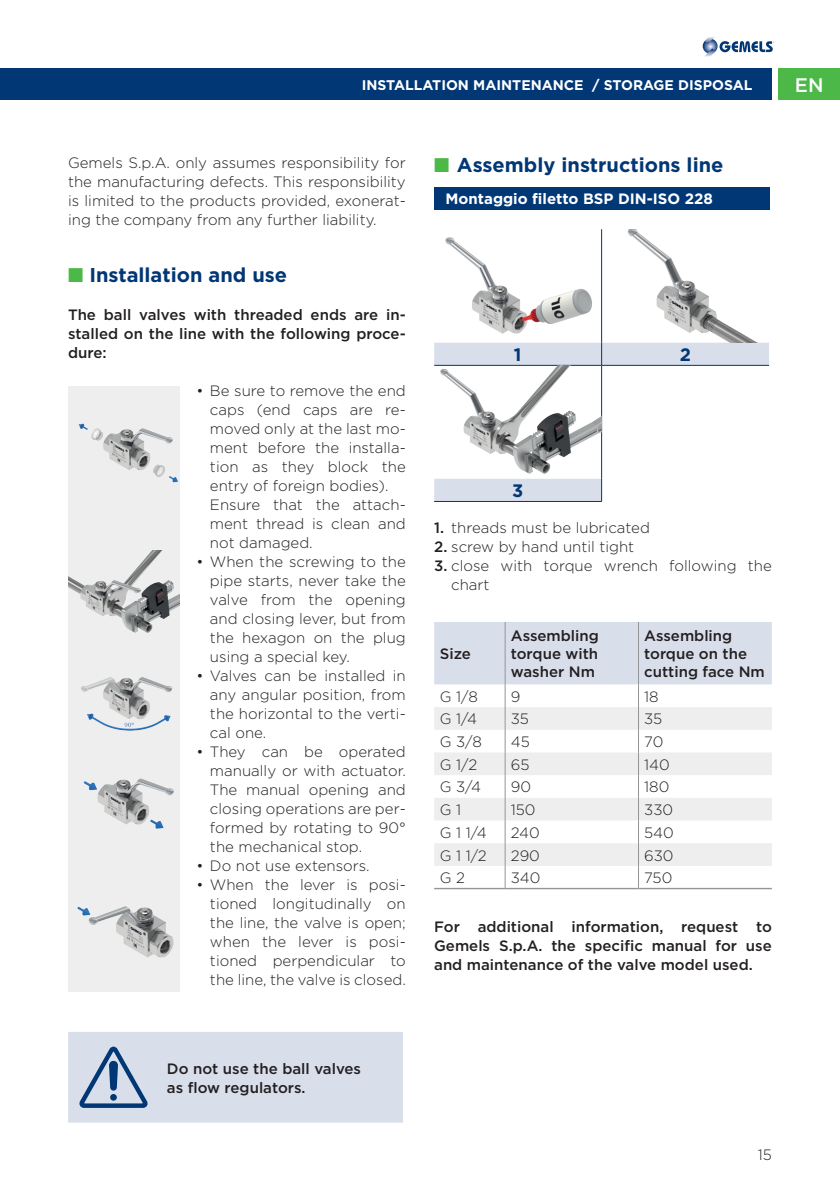
<style>
.page{position:relative;width:840px;height:1191px;background:#fff}
.page>*{position:absolute;margin:0;border:0;box-sizing:border-box;transform-origin:0 0}
.Testo{font:700 20px "Gotham";color:#013775}
.t1{font:500 19.6px "Gotham";color:#fff}
.Testo-2{font:700 18px "Gotham";color:#013775}
.Testo-3{font:300 15px/19px "Gotham";color:#231f20;text-align:justify}
.Testo-4{font:500 15px/19px "Gotham";color:#231f20;text-align:justify}
.Testo_rientro{font:300 15px/19px "Gotham";color:#231f20}
.Testo_rientro-2{font:500 15px/18px "Gotham";color:#231f20}
.Testo-5{font:700 15px "Gotham";color:#fff}
.t2{font:700 14px "Gotham";color:#fff}
.s1{color:#4cb848}
.s2{font-weight:500}
</style>
<div class="page">
<div style="left:778px;top:68px;width:61px;height:32px;background:#4cb848"></div>
<div style="left:0;top:68px;width:771px;height:32px;background:#013775"></div>
<svg style="left:703px;top:37px;width:69px;height:20px"></svg>
<div style="left:68px;top:386px;width:111px;height:605px;background:#eeeeef"></div>
<img style="left:78px;top:423px;width:100px;height:60px">
<img style="left:68px;top:551px;width:111px;height:82px">
<img style="left:81px;top:677px;width:92px;height:54px">
<img style="left:83px;top:778px;width:91px;height:51px">
<img style="left:77px;top:906px;width:97px;height:52px">
<div style="left:68px;top:1032px;width:335px;height:90px;background:#d9deeb"></div>
<div style="left:434px;top:187px;width:335px;height:23px;background:#013775"></div>
<svg style="left:434px;top:343px;width:334px;height:158px"></svg>
<hr style="left:434px;top:365px;width:167px;height:1px;background:#013775">
<hr style="left:601px;top:365px;width:167px;height:1px;background:#013775">
<hr style="left:434px;top:501px;width:167px;height:1px;background:#013775">
<hr style="left:601px;top:229px;width:1px;height:114px;background:#013775">
<svg style="left:601px;top:343px;width:1px;height:22px"></svg>
<hr style="left:601px;top:366px;width:1px;height:113px;background:#013775">
<svg style="left:601px;top:479px;width:1px;height:22px"></svg>
<img style="left:445px;top:237px;width:147px;height:97px">
<img style="left:617px;top:229px;width:151px;height:114px">
<img style="left:434px;top:366px;width:167px;height:113px">
<svg style="left:434px;top:622px;width:337px;height:266px"></svg>
<hr style="left:434px;top:888px;width:71px;height:1px;background:#939598">
<hr style="left:505px;top:888px;width:133px;height:1px;background:#939598">
<hr style="left:638px;top:888px;width:133px;height:1px;background:#939598">
<p class="t2" style="left:361px;top:75px;width:392px">INSTALLATION MAINTENANCE / STORAGE DISPOSAL</p>
<h2 class="t1" style="left:794px;top:72px;width:30px">EN</h2>
<p class="Testo-3" style="left:68px;top:153px;width:339px">Gemels S.p.A. only assumes responsibility for the manufacturing defects. This responsibility is limited to the products provided, exonerat&shy;ing the company from any further liability.</p>
<p class="Testo" style="left:68px;top:262px;width:220px"><span class="s1">■</span> Installation and use</p>
<p class="Testo-4" style="left:68px;top:305px;width:339px">The ball valves with threaded ends are in&shy;stalled on the line with the following proce&shy;dure:</p>
<p class="Testo-3" style="left:210px;top:381px;width:197px;text-indent:-13px">• Be sure to remove the end caps (end caps are re&shy;moved only at the last mo&shy;ment before the installa&shy;tion as they block the entry of foreign bodies).</p>
<p class="Testo-3" style="left:210px;top:495px;width:197px">Ensure that the attach&shy;ment thread is clean and not damaged.</p>
<p class="Testo-3" style="left:210px;top:552px;width:197px;text-indent:-13px">• When the screwing to the pipe starts, never take the valve from the opening and closing lever, but from the hexagon on the plug using a special key.</p>
<p class="Testo-3" style="left:210px;top:666px;width:197px;text-indent:-13px">• Valves can be installed in any angular position, from the horizontal to the verti&shy;cal one.</p>
<p class="Testo-3" style="left:210px;top:742px;width:197px;text-indent:-13px">• They can be operated manually or with actuator.<br>The manual opening and closing operations are per&shy;formed by rotating to 90° the mechanical stop.</p>
<p class="Testo-3" style="left:196px;top:856px;width:174px">• Do not use extensors.</p>
<p class="Testo-3" style="left:210px;top:875px;width:197px;text-indent:-13px">• When the lever is posi&shy;tioned longitudinally on the line, the valve is open; when the lever is posi&shy;tioned perpendicular to the line, the valve is closed.</p>
<p class="Testo" style="left:434px;top:152px;width:290px"><span class="s1">■</span> Assembly instructions line</p>
<p class="Testo-5" style="left:445px;top:188px;width:269px">Montaggio filetto BSP DIN-ISO 228</p>
<p class="Testo-2" style="left:513px;top:343px;width:9px">1</p>
<p class="Testo-2" style="left:679px;top:343px;width:13px">2</p>
<p class="Testo-2" style="left:512px;top:479px;width:13px">3</p>
<p class="Testo_rientro" style="left:434px;top:518px;width:217px"><span class="s2">1.</span> threads must be lubricated</p>
<p class="Testo_rientro" style="left:434px;top:537px;width:201px"><span class="s2">2.</span> screw by hand until tight</p>
<p class="Testo_rientro" style="left:451px;top:556px;width:322px;text-indent:-17px"><span class="s2">3.</span> close with torque wrench following the chart</p>
<p class="Testo_rientro-2" style="left:439px;top:644px;width:33px">Size</p>
<p class="Testo_rientro-2" style="left:510px;top:626px;width:90px">Assembling</p>
<p class="Testo_rientro-2" style="left:510px;top:644px;width:89px">torque with washer Nm</p>
<p class="Testo_rientro-2" style="left:643px;top:626px;width:122px">Assembling torque on the cutting face Nm</p>
<p class="Testo_rientro" style="left:439px;top:686px;width:40px">G 1/8</p>
<p class="Testo_rientro" style="left:510px;top:686px;width:11px">9</p>
<p class="Testo_rientro" style="left:643px;top:686px;width:16px">18</p>
<p class="Testo_rientro" style="left:439px;top:709px;width:39px">G 1/4</p>
<p class="Testo_rientro" style="left:510px;top:709px;width:20px">35</p>
<p class="Testo_rientro" style="left:643px;top:709px;width:20px">35</p>
<p class="Testo_rientro" style="left:439px;top:732px;width:43px">G 3/8</p>
<p class="Testo_rientro" style="left:510px;top:732px;width:21px">45</p>
<p class="Testo_rientro" style="left:643px;top:732px;width:21px">70</p>
<p class="Testo_rientro" style="left:439px;top:754px;width:39px">G 1/2</p>
<p class="Testo_rientro" style="left:510px;top:754px;width:20px">65</p>
<p class="Testo_rientro" style="left:643px;top:754px;width:27px">140</p>
<p class="Testo_rientro" style="left:439px;top:777px;width:43px">G 3/4</p>
<p class="Testo_rientro" style="left:510px;top:777px;width:22px">90</p>
<p class="Testo_rientro" style="left:643px;top:777px;width:27px">180</p>
<p class="Testo_rientro" style="left:439px;top:800px;width:23px">G 1</p>
<p class="Testo_rientro" style="left:510px;top:800px;width:26px">150</p>
<p class="Testo_rientro" style="left:643px;top:800px;width:30px">330</p>
<p class="Testo_rientro" style="left:439px;top:822px;width:48px">G 1 1/4</p>
<p class="Testo_rientro" style="left:510px;top:822px;width:31px">240</p>
<p class="Testo_rientro" style="left:643px;top:822px;width:31px">540</p>
<p class="Testo_rientro" style="left:439px;top:845px;width:48px">G 1 1/2</p>
<p class="Testo_rientro" style="left:510px;top:845px;width:31px">290</p>
<p class="Testo_rientro" style="left:643px;top:845px;width:31px">630</p>
<p class="Testo_rientro" style="left:439px;top:867px;width:27px">G 2</p>
<p class="Testo_rientro" style="left:510px;top:867px;width:31px">340</p>
<p class="Testo_rientro" style="left:643px;top:867px;width:30px">750</p>
<p class="Testo-4" style="left:434px;top:917px;width:339px">For additional information, request to Gemels S.p.A. the specific manual for use and maintenance of the valve model used.</p>
<p class="Testo-4" style="left:167px;top:1058px;width:195px">Do not use the ball valves</p>
<p class="Testo-4" style="left:167px;top:1077px;width:140px">as flow regulators.</p>
<p class="Testo-3" style="left:757px;top:1145px;width:16px">15</p>
</div>
